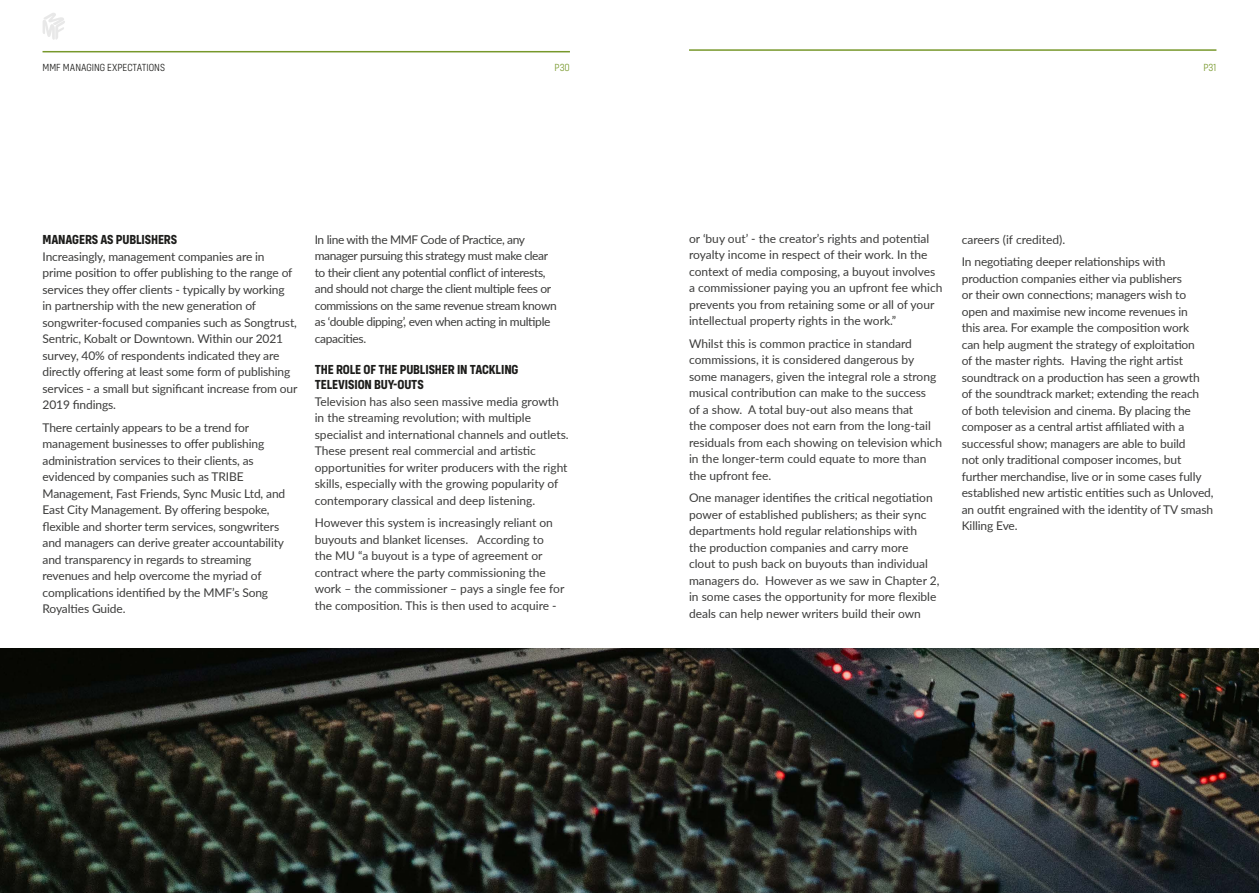
<style>
.page{position:relative;width:1259px;height:893px;background:#fff}
.page>*{position:absolute;margin:0;border:0;box-sizing:border-box;transform-origin:0 0}
.t1{font:700 13.5px/15px "Config Condensed";letter-spacing:-.01em;color:#1d1d1b}
.t2{font:12px/16.5px "Lato";letter-spacing:-.01em;color:#3c3c3b}
.t3{font:12px/16.5px "Lato";letter-spacing:-.03em;color:#3c3c3b}
.t4{font:300 10.65px "Config Condensed";color:#1d1d1b}
.t5{font:300 10.65px "Config Condensed";color:#77982b}
</style>
<div class="page">
<svg style="left:43px;top:13px;width:22px;height:27px"></svg>
<hr style="left:43px;top:51px;width:527px;height:1px;background:#77982b">
<hr style="left:689px;top:49px;width:527px;height:2px;background:#77982b">
<img style="left:0;top:648px;width:1259px;height:245px">
<p class="t4" style="left:43px;top:61px;width:124px">MMF MANAGING EXPECTATIONS</p>
<p class="t5" style="left:554px;top:61px;width:17px">P30</p>
<p class="t5" style="left:1203px;top:61px;width:15px">P31</p>
<p class="t1" style="left:43px;top:232px;width:136px">MANAGERS AS PUBLISHERS</p>
<p class="t2" style="left:43px;top:248px;width:256px">Increasingly, management companies are in<br>prime position to offer publishing to the range of services they offer clients - typically by working<br>in partnership with the new generation of songwriter-focused companies such as Songtrust, Sentric, Kobalt or Downtown. Within our 2021 survey, 40% of respondents indicated they are directly offering at least some form of publishing services - a small but significant increase from our 2019 findings.</p>
<p class="t2" style="left:43px;top:419px;width:244px">There certainly appears to be a trend for management businesses to offer publishing administration services to their clients, as evidenced by companies such as TRIBE Management, Fast Friends, Sync Music Ltd, and East City Management. By offering bespoke, flexible and shorter term services, songwriters and managers can derive greater accountability and transparency in regards to streaming revenues and help overcome the myriad of complications identified by the MMF’s Song Royalties Guide.</p>
<p class="t3" style="left:315px;top:231px;width:243px">In line with the MMF Code of Practice, any manager pursuing this strategy must make clear to their client any potential conflict of interests, and should not charge the client multiple fees or commissions on the same revenue stream known as ‘double dipping’, even when acting in multiple capacities.</p>
<p class="t1" style="left:315px;top:362px;width:205px">THE ROLE OF THE PUBLISHER IN TACKLING<br>TELEVISION BUY-OUTS</p>
<p class="t2" style="left:315px;top:393px;width:255px">Television has also seen massive media growth in the streaming revolution; with multiple specialist and international channels and outlets.<br>These present real commercial and artistic opportunities for writer producers with the right skills, especially with the growing popularity of contemporary classical and deep listening.</p>
<p class="t2" style="left:315px;top:514px;width:251px">However this system is increasingly reliant on buyouts and blanket licenses. According to<br>the MU “a buyout is a type of agreement or contract where the party commissioning the work – the commissioner – pays a single fee for the composition. This is then used to acquire -</p>
<p class="t2" style="left:689px;top:230px;width:255px">or ‘buy out’ - the creator’s rights and potential royalty income in respect of their work. In the context of media composing, a buyout involves a commissioner paying you an upfront fee which prevents you from retaining some or all of your intellectual property rights in the work.”</p>
<p class="t2" style="left:689px;top:335px;width:254px">Whilst this is common practice in standard commissions, it is considered dangerous by some managers, given the integral role a strong musical contribution can make to the success<br>of a show. A total buy-out also means that<br>the composer does not earn from the long-tail residuals from each showing on television which in the longer-term could equate to more than the upfront fee.</p>
<p class="t2" style="left:689px;top:489px;width:252px">One manager identifies the critical negotiation power of established publishers; as their sync departments hold regular relationships with<br>the production companies and carry more<br>clout to push back on buyouts than individual managers do. However as we saw in Chapter 2, in some cases the opportunity for more flexible deals can help newer writers build their own</p>
<p class="t2" style="left:961px;top:228px;width:205px;line-height:22.5px">careers (if credited).<br>In negotiating deeper relationships with</p>
<p class="t2" style="left:961px;top:270px;width:253px">production companies either via publishers<br>or their own connections; managers wish to open and maximise new income revenues in<br>this area. For example the composition work<br>can help augment the strategy of exploitation<br>of the master rights. Having the right artist soundtrack on a production has seen a growth<br>of the soundtrack market; extending the reach<br>of both television and cinema. By placing the composer as a central artist affiliated with a successful show; managers are able to build<br>not only traditional composer incomes, but further merchandise, live or in some cases fully established new artistic entities such as Unloved, an outfit engrained with the identity of TV smash Killing Eve.</p>
</div>
